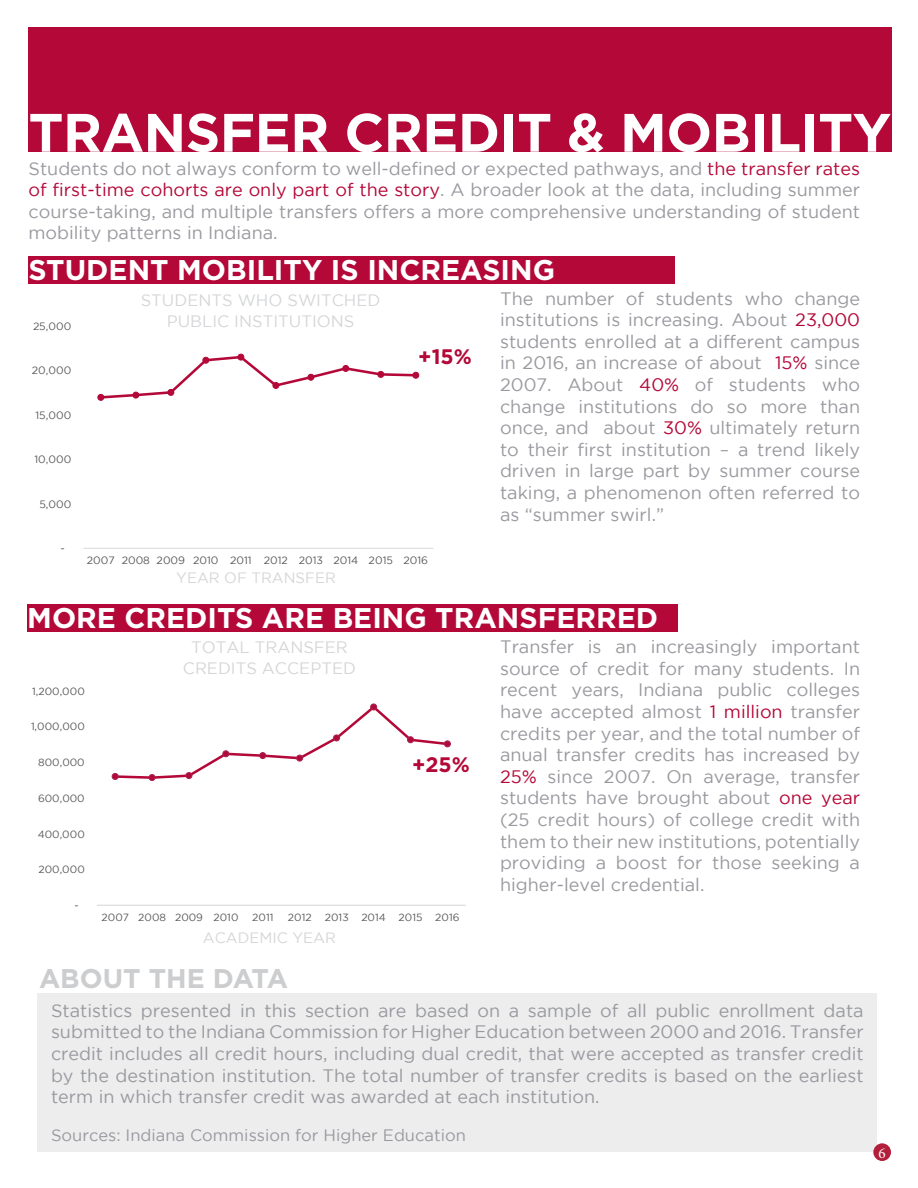
<style>
.page{position:relative;width:918px;height:1188px;background:#fff}
.page>*{position:absolute;margin:0;border:0;box-sizing:border-box;transform-origin:0 0}
.t1{font:700 54px "Gotham HTF";letter-spacing:-.01em;color:#fff}
.t2{font:700 28.5px "Gotham HTF";color:#fff}
.t3{font:700 27px "Gotham HTF";color:#cccdcf}
.t4{font:700 21px "Gotham HTF";color:#b30838}
.t5{font:18px/21.6px "Gotham";color:#999a9f;text-align:justify}
.t6{font:16.5px "Gotham";color:#d5d6d8}
.t7{font:16.5px "Gotham";color:#999a9f}
.t8{font:15px "Gotham";color:#d5d6d8}
.t9{font:15px "Minion Pro";color:#fff}
.t10{font:10.65px "Gotham";color:#595959}
.t11{font:10.5px "Gotham";letter-spacing:.005em;color:#595959}
.s1{color:#b30838}
</style>
<div class="page">
<hr style="left:83px;top:548px;width:350px;height:1px;background:#d9d9d9">
<div style="left:97px;top:394px;width:7px;height:7px;border:1px solid #b30838;border-radius:50%"></div>
<svg style="left:98px;top:354px;width:321px;height:46px"></svg>
<div style="left:412px;top:372px;width:7px;height:7px;border:1px solid #b30838;border-radius:50%"></div>
<div style="left:28px;top:27px;width:864px;height:125px;background:#b30838"></div>
<div style="left:28px;top:256px;width:647px;height:28px;background:#b30838"></div>
<div style="left:27px;top:604px;width:651px;height:28px;background:#b30838"></div>
<div style="left:38px;top:993px;width:839px;height:159px;background:#ededee"></div>
<div style="left:873px;top:1143px;width:18px;height:18px;background:#b31e3b;border-radius:50%"></div>
<hr style="left:97px;top:905px;width:369px;height:1px;background:#d9d9d9">
<div style="left:370px;top:703px;width:7px;height:7px;border:1px solid #a82152;border-radius:50%"></div>
<svg style="left:112px;top:704px;width:338px;height:77px"></svg>
<div style="left:444px;top:740px;width:7px;height:7px;border:1px solid #a82152;border-radius:50%"></div>
<p class="t1" style="left:28px;top:101px;width:864px">TRANSFER CREDIT &amp; MOBILITY</p>
<p class="t5" style="left:28px;top:157px;width:833px">Students do not always conform to well-defined or expected pathways, and <span class="s1">the transfer rates of first-time cohorts are only part of the story</span>. A broader look at the data, including summer course-taking, and multiple transfers offers a more comprehensive understanding of student mobility patterns in Indiana.</p>
<p class="t2" style="left:28px;top:254px;width:528px">STUDENT MOBILITY IS INCREASING</p>
<p class="t5" style="left:500px;top:287px;width:362px">The number of students who change institutions is increasing. About <span class="s1">23,000 </span>students enrolled at a different campus in 2016, an increase of about <span class="s1">15%</span> since 2007. About <span class="s1">40%</span> of students who change institutions do so more than once, and about <span class="s1">30%</span> ultimately return to their first institution – a trend likely driven in large part by summer course taking, a phenomenon often referred to as “summer swirl.”</p>
<p class="t6" style="left:141px;top:291px;width:241px">STUDENTS WHO SWITCHED</p>
<p class="t6" style="left:167px;top:312px;width:189px">PUBLIC INSTITUTIONS</p>
<p class="t10" style="left:33px;top:320px;width:40px">25,000</p>
<p class="t4" style="left:418px;top:345px;width:55px">+15%</p>
<p class="t10" style="left:32px;top:365px;width:41px">20,000</p>
<p class="t10" style="left:36px;top:409px;width:37px">15,000</p>
<p class="t10" style="left:35px;top:454px;width:38px">10,000</p>
<p class="t10" style="left:39px;top:498px;width:33px">5,000</p>
<p class="t10" style="left:61px;top:542px;width:6px">-</p>
<p class="t10" style="left:87px;top:555px;width:343px">2007 2008 2009 2010 2011 2012 2013 2014 2015 2016</p>
<p class="t8" style="left:176px;top:570px;width:161px">YEAR OF TRANSFER</p>
<p class="t2" style="left:27px;top:602px;width:632px">MORE CREDITS ARE BEING TRANSFERRED</p>
<p class="t11" style="left:32px;top:685px;width:54px">1,200,000</p>
<p class="t11" style="left:31px;top:721px;width:55px">1,000,000</p>
<p class="t11" style="left:38px;top:757px;width:48px">800,000</p>
<p class="t11" style="left:38px;top:792px;width:48px">600,000</p>
<p class="t11" style="left:38px;top:828px;width:49px">400,000</p>
<p class="t11" style="left:39px;top:864px;width:48px">200,000</p>
<p class="t11" style="left:74px;top:899px;width:6px">-</p>
<p class="t6" style="left:191px;top:638px;width:158px">TOTAL TRANSFER</p>
<p class="t6" style="left:183px;top:659px;width:175px">CREDITS ACCEPTED</p>
<p class="t4" style="left:412px;top:752px;width:59px">+25%</p>
<p class="t11" style="left:101px;top:912px;width:139px">2007 2008 2009 2010</p>
<p class="t11" style="left:252px;top:912px;width:23px">2011</p>
<p class="t11" style="left:288px;top:912px;width:173px">2012 2013 2014 2015 2016</p>
<p class="t8" style="left:203px;top:929px;width:134px">ACADEMIC YEAR</p>
<p class="t3" style="left:39px;top:963px;width:251px">ABOUT THE DATA</p>
<p class="t5" style="left:500px;top:636px;width:362px">Transfer is an increasingly important source of credit for many students. In recent years, Indiana public colleges have accepted almost <span class="s1">1 million</span> transfer credits per year, and the total number of anual transfer credits has increased by <span class="s1">25%</span> since 2007. On average, transfer students have brought about <span class="s1">one year </span>(25 credit hours) of college credit with them to their new institutions, potentially providing a boost for those seeking a higher-level credential.</p>
<p class="t5" style="left:51px;top:999px;width:814px">Statistics presented in this section are based on a sample of all public enrollment data submitted to the Indiana Commission for Higher Education between 2000 and 2016. Transfer credit includes all credit hours, including dual credit, that were accepted as transfer credit by the destination institution. The total number of transfer credits is based on the earliest term in which transfer credit was awarded at each institution.</p>
<p class="t7" style="left:51px;top:1126px;width:416px">Sources: Indiana Commission for Higher Education</p>
<p class="t9" style="left:879px;top:1143px;width:9px">6</p>
</div>
